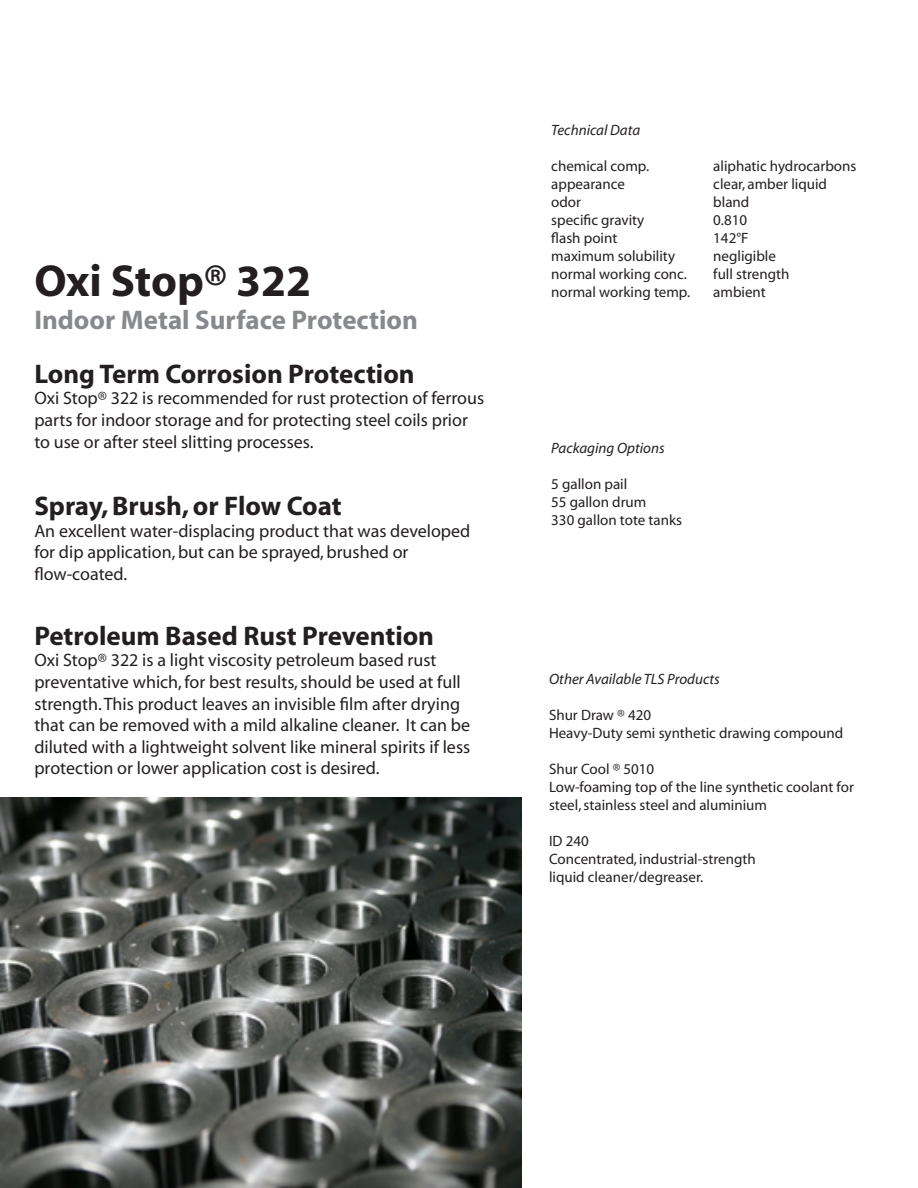
<style>
.page{position:relative;width:918px;height:1188px;background:#fff}
.page>*{position:absolute;margin:0;border:0;box-sizing:border-box;transform-origin:0 0}
.t1{font:700 45px "Myriad";color:#231f20}
.t2{font:700 27px "Myriad";color:#231f20}
.t3{font:700 27px "Myriad";color:#87898c}
.t4{font:18px/21.6px "Myriad";color:#231f20}
.t5{font:15px "Myriad";color:#231f20}
.t6{font:italic 15px "Myriad";color:#231f20}
</style>
<div class="page">
<img style="left:0;top:797px;width:522px;height:391px">
<p class="t1" style="left:34px;top:258px;width:278px">Oxi Stop® 322</p>
<p class="t3" style="left:34px;top:306px;width:385px">Indoor Metal Surface Protection</p>
<p class="t2" style="left:34px;top:360px;width:382px">Long Term Corrosion Protection</p>
<p class="t4" style="left:34px;top:388px;width:451px">Oxi Stop® 322 is recommended for rust protection of ferrous</p>
<p class="t4" style="left:34px;top:410px;width:435px">parts for indoor storage and for protecting steel coils prior</p>
<p class="t4" style="left:34px;top:432px;width:281px">to use or after steel slitting processes.</p>
<p class="t2" style="left:34px;top:492px;width:309px">Spray, Brush, or Flow Coat</p>
<p class="t4" style="left:34px;top:521px;width:438px">An excellent water-displacing product that was developed for dip application, but can be sprayed, brushed or</p>
<p class="t4" style="left:34px;top:564px;width:94px">flow-coated.</p>
<p class="t2" style="left:34px;top:622px;width:401px">Petroleum Based Rust Prevention</p>
<p class="t4" style="left:34px;top:650px;width:404px">Oxi Stop® 322 is a light viscosity petroleum based rust</p>
<p class="t4" style="left:34px;top:672px;width:437px">preventative which, for best results, should be used at full strength. This product leaves an invisible film after drying that can be removed with a mild alkaline cleaner. It can be diluted with a lightweight solvent like mineral spirits if less protection or lower application cost is desired.</p>
<p class="t6" style="left:551px;top:123px;width:91px">Technical Data</p>
<p class="t5" style="left:551px;top:159px;width:99px">chemical comp.</p>
<p class="t5" style="left:713px;top:159px;width:145px">aliphatic hydrocarbons</p>
<p class="t5" style="left:551px;top:177px;width:75px">appearance</p>
<p class="t5" style="left:713px;top:177px;width:115px">clear, amber liquid</p>
<p class="t5" style="left:551px;top:195px;width:31px">odor</p>
<p class="t5" style="left:713px;top:195px;width:38px">bland</p>
<p class="t5" style="left:551px;top:213px;width:95px">specific gravity</p>
<p class="t5" style="left:713px;top:213px;width:35px">0.810</p>
<p class="t5" style="left:551px;top:231px;width:68px">flash point</p>
<p class="t5" style="left:713px;top:231px;width:37px">142°F</p>
<p class="t5" style="left:551px;top:249px;width:125px">maximum solubility</p>
<p class="t5" style="left:713px;top:249px;width:64px">negligible</p>
<p class="t5" style="left:551px;top:267px;width:137px">normal working conc.</p>
<p class="t5" style="left:713px;top:267px;width:78px">full strength</p>
<p class="t5" style="left:551px;top:285px;width:140px">normal working temp.</p>
<p class="t5" style="left:713px;top:285px;width:54px">ambient</p>
<p class="t6" style="left:551px;top:441px;width:115px">Packaging Options</p>
<p class="t5" style="left:551px;top:477px;width:78px">5 gallon pail</p>
<p class="t5" style="left:551px;top:495px;width:97px">55 gallon drum</p>
<p class="t5" style="left:551px;top:513px;width:132px">330 gallon tote tanks</p>
<p class="t6" style="left:549px;top:671px;width:172px">Other Available TLS Products</p>
<p class="t5" style="left:549px;top:707px;width:104px">Shur Draw ® 420</p>
<p class="t5" style="left:549px;top:725px;width:296px">Heavy-Duty semi synthetic drawing compound</p>
<p class="t5" style="left:549px;top:761px;width:107px">Shur Cool ® 5010</p>
<p class="t5" style="left:549px;top:779px;width:306px">Low-foaming top of the line synthetic coolant for</p>
<p class="t5" style="left:549px;top:797px;width:220px">steel, stainless steel and aluminium</p>
<p class="t5" style="left:549px;top:833px;width:41px">ID 240</p>
<p class="t5" style="left:549px;top:851px;width:208px">Concentrated, industrial-strength</p>
<p class="t5" style="left:549px;top:869px;width:156px">liquid cleaner/degreaser.</p>
</div>
